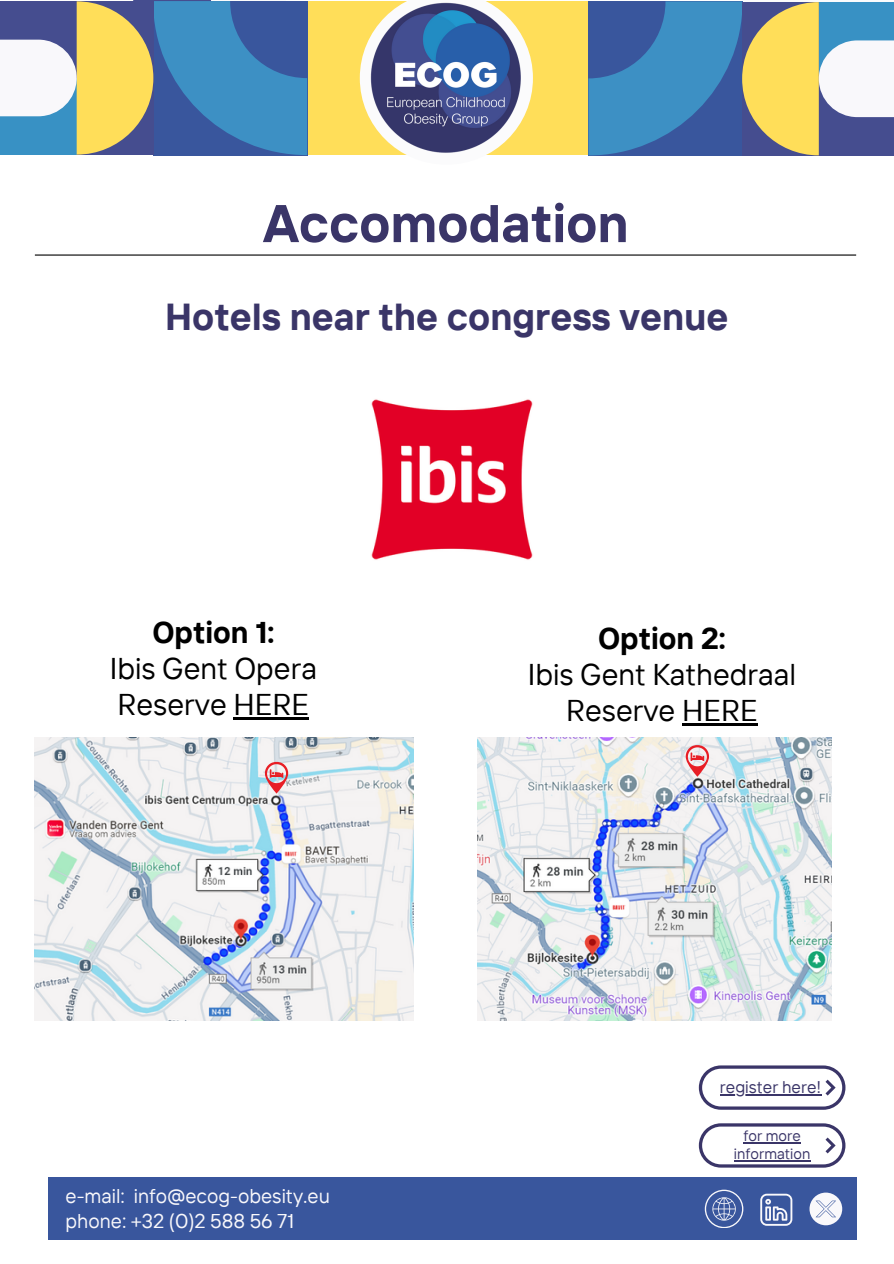
<style>
.page{position:relative;width:894px;height:1264px;background:#fff}
.page>*{position:absolute;margin:0;border:0;box-sizing:border-box;transform-origin:0 0}
.t1{font:700 52.95px "TT Interphases";color:#3a3568}
.t2{font:700 37.5px "TT Interphases";color:#3a3568}
.t3{font:30px/36px "TT Interphases";color:#000;text-align:center}
.t4{font:19.95px "TT Interphases";color:#f9f8fb}
.t5{font:16.95px "TT Interphases";color:#3a3568}
.t6{font:15px/18px "TT Interphases";color:#3a3568;text-align:center}
.s1{font-weight:700}
</style>
<div class="page">
<div style="left:2px;top:1px;width:891px;height:154px;background:#ffde59"></div>
<svg style="left:360px;top:36px;width:173px;height:119px"></svg>
<img style="left:369px;top:1px;width:153px;height:153px">
<svg style="left:588px;top:1px;width:305px;height:154px"></svg>
<svg style="left:0;top:0;width:307px;height:155px"></svg>
<hr style="left:35px;top:254px;width:820px;height:1px;background:#000">
<img style="left:371px;top:399px;width:162px;height:161px">
<div style="left:48px;top:1177px;width:807px;height:63px;background:#39569d"></div>
<svg style="left:809px;top:1192px;width:32px;height:33px"></svg>
<svg style="left:760px;top:1193px;width:32px;height:32px"></svg>
<svg style="left:704px;top:1189px;width:38px;height:38px"></svg>
<svg style="left:698px;top:1123px;width:146px;height:44px"></svg>
<svg style="left:698px;top:1065px;width:146px;height:44px"></svg>
<hr style="left:743px;top:1142px;width:57px;height:1px;background:#3a3568">
<hr style="left:733px;top:1160px;width:77px;height:1px;background:#3a3568">
<hr style="left:719px;top:1094px;width:102px;height:1px;background:#3a3568">
<img style="left:35px;top:737px;width:378px;height:283px">
<img style="left:477px;top:737px;width:354px;height:283px">
<svg style="left:265px;top:761px;width:23px;height:32px"></svg>
<hr style="left:233px;top:717px;width:76px;height:2px;background:#000">
<hr style="left:682px;top:723px;width:75px;height:2px;background:#000">
<svg style="left:685px;top:745px;width:23px;height:31px"></svg>
<p class="t1" style="left:263px;top:189px;width:367px">Accomodation</p>
<p class="t2" style="left:165px;top:292px;width:564px">Hotels near the congress venue</p>
<p class="t3" style="left:110px;top:613px;width:209px"><span class="s1">Option 1:<br></span>Ibis Gent Opera<br>Reserve HERE</p>
<p class="t3" style="left:527px;top:619px;width:270px"><span class="s1">Option 2:<br></span>Ibis Gent Kathedraal<br>Reserve HERE</p>
<p class="t5" style="left:719px;top:1076px;width:103px">register here!</p>
<h1 class="t4" style="left:66px;top:1183px;width:265px">e-mail: info@ecog-obesity.eu</h1>
<h2 class="t4" style="left:66px;top:1207px;width:230px">phone: +32 (0)2 588 56 71</h2>
<p class="t6" style="left:733px;top:1126px;width:78px">for more information</p>
</div>
